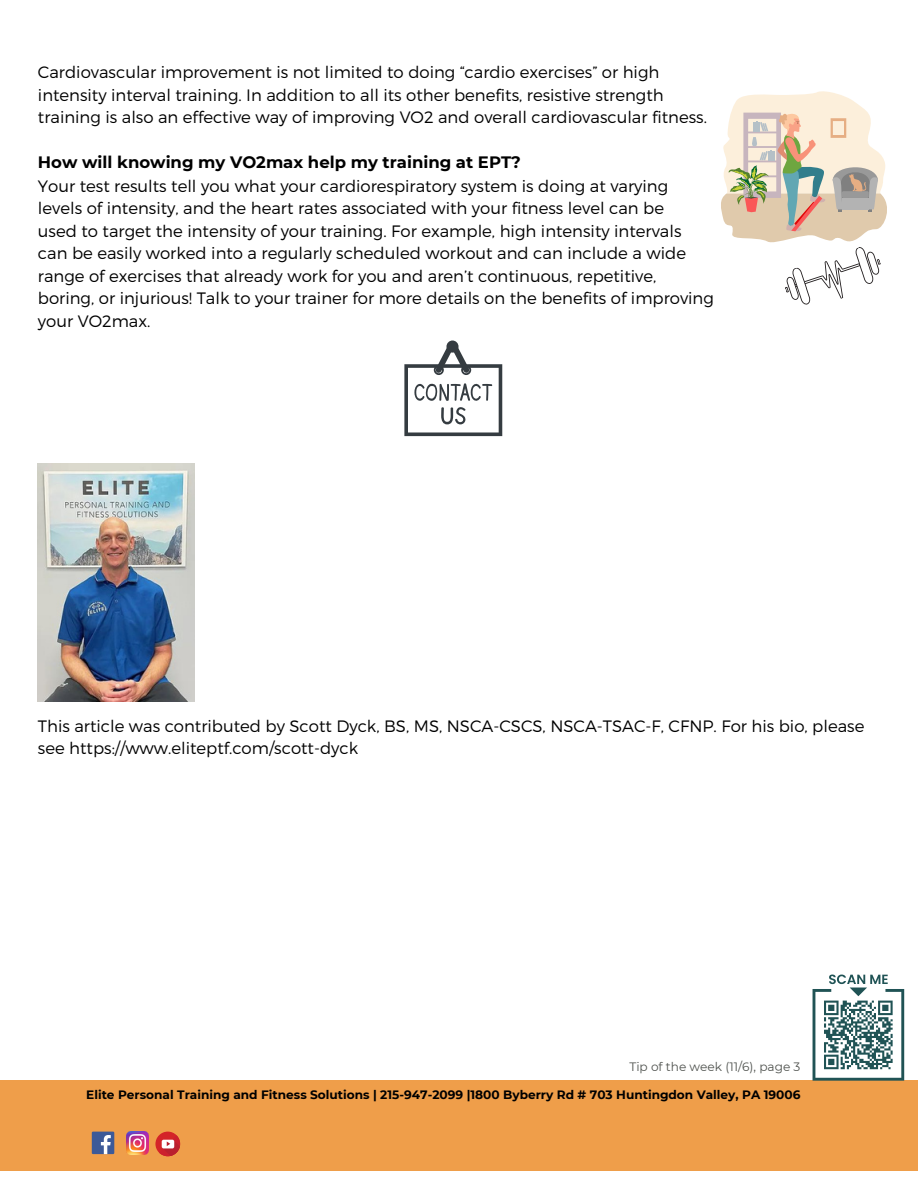
<style>
.page{position:relative;width:918px;height:1188px;background:#fff}
.page>*{position:absolute;margin:0;border:0;box-sizing:border-box;transform-origin:0 0}
.t1{font:300 16.5px/22.5px "Montserrat";color:#000}
.t2{font:700 16.5px "Montserrat";color:#000}
.t3{font:700 12.15px "Montserrat";color:#000}
.t4{font:12.15px "Montserrat";color:#4f524e}
</style>
<div class="page">
<div style="left:0;top:1081px;width:918px;height:90px;background:#ef9e4a"></div>
<svg style="left:813px;top:975px;width:91px;height:106px"></svg>
<div style="left:92px;top:1132px;width:22px;height:22px;background:#3d5a98"></div>
<svg style="left:101px;top:1135px;width:10px;height:19px"></svg>
<img style="left:126px;top:1132px;width:23px;height:22px">
<div style="left:155px;top:1132px;width:25px;height:24px;background:#d42428;border-radius:50%"></div>
<svg style="left:159px;top:1135px;width:22px;height:22px"></svg>
<img style="left:38px;top:464px;width:156px;height:237px">
<div style="left:446px;top:341px;width:13px;height:12px;background:#353c41;border-radius:50%"></div>
<svg style="left:404px;top:342px;width:98px;height:94px"></svg>
<svg style="left:721px;top:91px;width:166px;height:214px"></svg>
<p class="t1" style="left:38px;top:60px;width:623px">Cardiovascular improvement is not limited to doing “cardio exercises” or high</p>
<p class="t1" style="left:38px;top:83px;width:627px">intensity interval training. In addition to all its other benefits, resistive strength</p>
<p class="t1" style="left:38px;top:105px;width:671px">training is also an effective way of improving VO2 and overall cardiovascular fitness.</p>
<p class="t2" style="left:38px;top:152px;width:485px">How will knowing my VO2max help my training at EPT?</p>
<p class="t1" style="left:38px;top:174px;width:632px">Your test results tell you what your cardiorespiratory system is doing at varying</p>
<p class="t1" style="left:38px;top:196px;width:628px">levels of intensity, and the heart rates associated with your fitness level can be</p>
<p class="t1" style="left:38px;top:219px;width:645px">used to target the intensity of your training. For example, high intensity intervals</p>
<p class="t1" style="left:38px;top:241px;width:650px">can be easily worked into a regularly scheduled workout and can include a wide</p>
<p class="t1" style="left:38px;top:264px;width:620px">range of exercises that already work for you and aren’t continuous, repetitive,</p>
<p class="t1" style="left:38px;top:286px;width:678px">boring, or injurious! Talk to your trainer for more details on the benefits of improving</p>
<p class="t1" style="left:38px;top:309px;width:114px">your VO2max.</p>
<p class="t1" style="left:38px;top:714px;width:828px">This article was contributed by Scott Dyck, BS, MS, NSCA-CSCS, NSCA-TSAC-F, CFNP. For his bio, please see https://www.eliteptf.com/scott-dyck</p>
<p class="t4" style="left:629px;top:1059px;width:173px">Tip of the week (11/6), page 3</p>
<p class="t3" style="left:86px;top:1087px;width:716px">Elite Personal Training and Fitness Solutions | 215-947-2099 |1800 Byberry Rd # 703 Huntingdon Valley, PA 19006</p>
</div>
